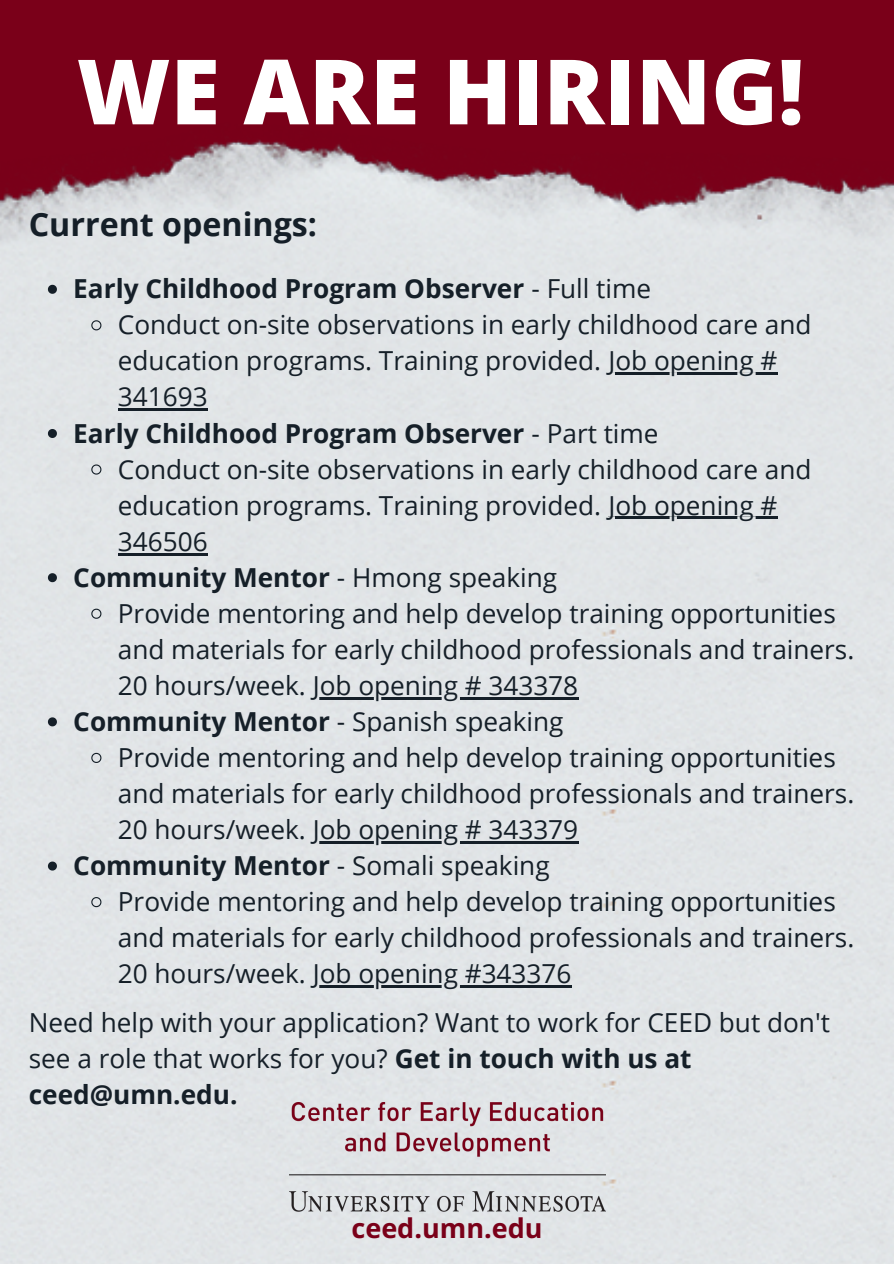
<style>
.page{position:relative;width:894px;height:1264px;background:#fff}
.page>*{position:absolute;margin:0;border:0;box-sizing:border-box;transform-origin:0 0}
.t1{font:800 90.15px "Open Sans";color:#fff}
.t2{font:700 32.25px "Open Sans";color:#151f28}
.t3{font:700 27px "Open Sans";color:#7a0019}
.t4{font:26.25px/36px "Open Sans";color:#151f28}
.t5{font:700 26.25px "Open Sans";color:#151f28}
.s1{font-weight:400}
.s2{font-weight:700}
</style>
<div class="page">
<div style="left:0;top:0;width:893px;height:1263px;background:#7a0019"></div>
<div style="left:0;top:140px;width:893px;height:1123px;background:#e1e4e7"></div>
<svg style="left:48px;top:285px;width:9px;height:9px"></svg>
<svg style="left:90px;top:319px;width:12px;height:12px"></svg>
<hr style="left:608px;top:372px;width:169px;height:3px;background:#151f28">
<hr style="left:118px;top:409px;width:90px;height:2px;background:#151f28">
<svg style="left:48px;top:429px;width:9px;height:9px"></svg>
<svg style="left:90px;top:463px;width:12px;height:12px"></svg>
<hr style="left:608px;top:517px;width:169px;height:2px;background:#151f28">
<hr style="left:118px;top:553px;width:90px;height:2px;background:#151f28">
<svg style="left:48px;top:573px;width:9px;height:9px"></svg>
<svg style="left:90px;top:608px;width:12px;height:11px"></svg>
<hr style="left:312px;top:697px;width:266px;height:2px;background:#151f28">
<svg style="left:48px;top:717px;width:9px;height:9px"></svg>
<svg style="left:90px;top:752px;width:12px;height:11px"></svg>
<hr style="left:312px;top:841px;width:266px;height:2px;background:#151f28">
<svg style="left:48px;top:861px;width:9px;height:9px"></svg>
<svg style="left:90px;top:896px;width:12px;height:12px"></svg>
<hr style="left:312px;top:985px;width:259px;height:2px;background:#151f28">
<img style="left:289px;top:1102px;width:316px;height:109px">
<p class="t1" style="left:77px;top:28px;width:728px">WE ARE HIRING!</p>
<p class="t2" style="left:29px;top:202px;width:290px">Current openings:</p>
<p class="t5" style="left:73px;top:270px;width:579px">Early Childhood Program Observer <span class="s1">- Full time</span></p>
<p class="t4" style="left:118px;top:306px;width:695px">Conduct on-site observations in early childhood care and education programs. Training provided. Job opening #<br>341693</p>
<p class="t5" style="left:73px;top:414px;width:586px">Early Childhood Program Observer <span class="s1">- Part time</span></p>
<p class="t4" style="left:118px;top:450px;width:695px">Conduct on-site observations in early childhood care and education programs. Training provided. Job opening #<br>346506</p>
<p class="t5" style="left:73px;top:558px;width:485px">Community Mentor <span class="s1">- Hmong speaking</span></p>
<p class="t4" style="left:118px;top:594px;width:737px">Provide mentoring and help develop training opportunities and materials for early childhood professionals and trainers.<br>20 hours/week. Job opening # 343378</p>
<p class="t4" style="left:73px;top:702px;width:491px"><span class="s2">Community Mentor</span> - Spanish speaking</p>
<p class="t4" style="left:118px;top:738px;width:737px">Provide mentoring and help develop training opportunities and materials for early childhood professionals and trainers.<br>20 hours/week. Job opening # 343379</p>
<p class="t5" style="left:73px;top:847px;width:477px">Community Mentor <span class="s1">- Somali speaking</span></p>
<p class="t4" style="left:118px;top:882px;width:737px">Provide mentoring and help develop training opportunities and materials for early childhood professionals and trainers.<br>20 hours/week. Job opening #343376</p>
<p class="t4" style="left:29px;top:1003px;width:802px">Need help with your application? Want to work for CEED but don't see a role that works for you? <span class="s2">Get in touch with us at ceed@umn.edu.</span></p>
<p class="t3" style="left:351px;top:1209px;width:193px">ceed.umn.edu</p>
</div>
